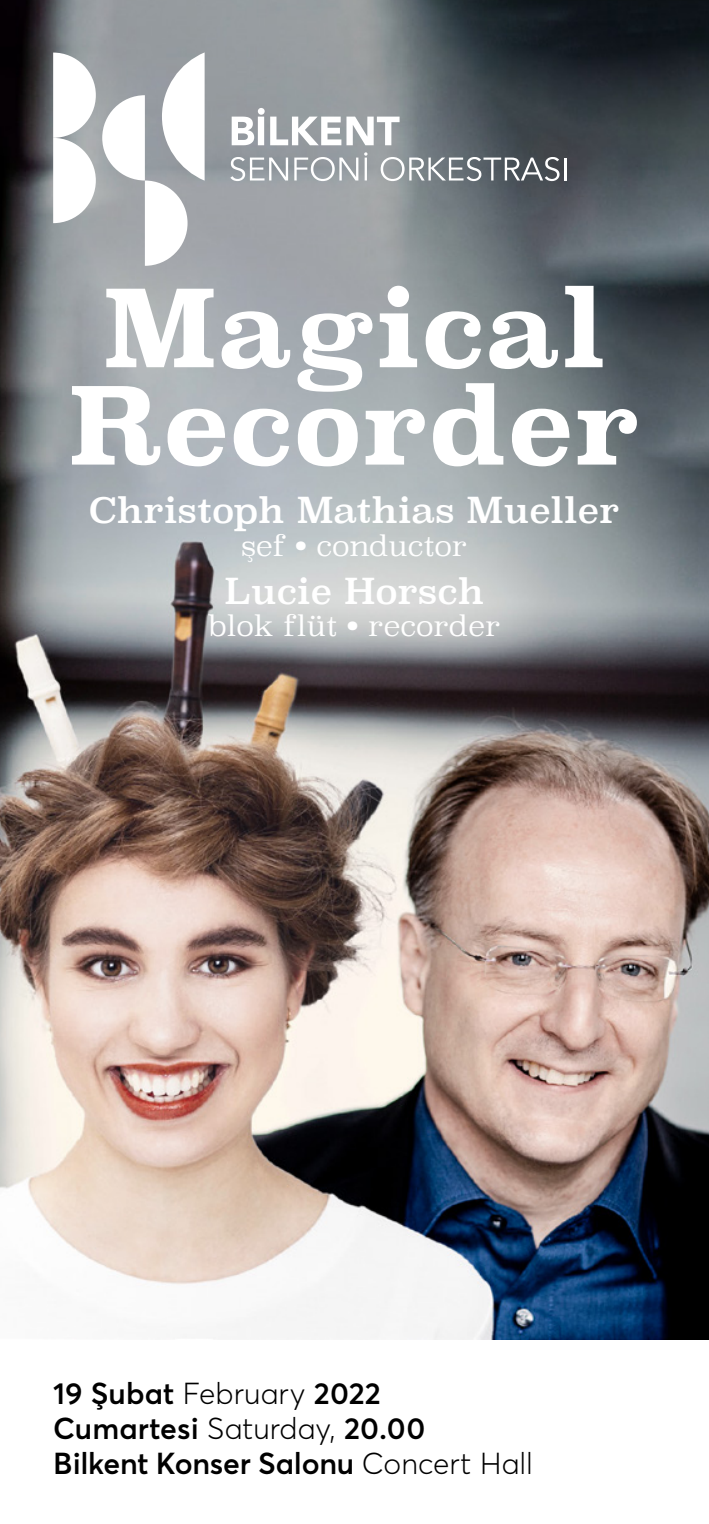
<style>
.page{position:relative;width:709px;height:1524px;background:#fff}
.page>*{position:absolute;margin:0;border:0;box-sizing:border-box;transform-origin:0 0}
.t1{font:700 105.75px/97.2px "Superclarendon";color:#fff;text-align:center}
.t2{font:35px "Superclarendon";color:#fff}
.t3{font:600 30px/35px "Averta";letter-spacing:-.005em;color:#000}
.t4{font:300 28.25px "Superclarendon";color:#fff}
.s1{font-weight:300}
</style>
<div class="page">
<img style="left:0;top:0;width:709px;height:1339px">
<svg style="left:53px;top:53px;width:43px;height:170px"></svg>
<svg style="left:102px;top:52px;width:103px;height:214px"></svg>
<svg style="left:232px;top:108px;width:167px;height:37px"></svg>
<svg style="left:230px;top:157px;width:58px;height:24px"></svg>
<svg style="left:294px;top:157px;width:64px;height:24px"></svg>
<svg style="left:364px;top:152px;width:3px;height:28px"></svg>
<svg style="left:380px;top:157px;width:179px;height:24px"></svg>
<hr style="left:564px;top:158px;width:2px;height:22px;background:#fff">
<h1 class="t1" style="left:68px;top:285px;width:574px">Magical<br>Recorder</h1>
<p class="t2" style="left:89px;top:487px;width:532px">Christoph Mathias Mueller</p>
<p class="t4" style="left:242px;top:527px;width:227px">şef • conductor</p>
<p class="t2" style="left:224px;top:567px;width:261px">Lucie Horsch</p>
<p class="t4" style="left:208px;top:607px;width:293px">blok flüt • recorder</p>
<p class="t3" style="left:53px;top:1376px;width:481px">19 Şubat <span class="s1">February</span> 2022<br>Cumartesi <span class="s1">Saturday,</span> 20.00<br>Bilkent Konser Salonu <span class="s1">Concert Hall</span></p>
</div>
